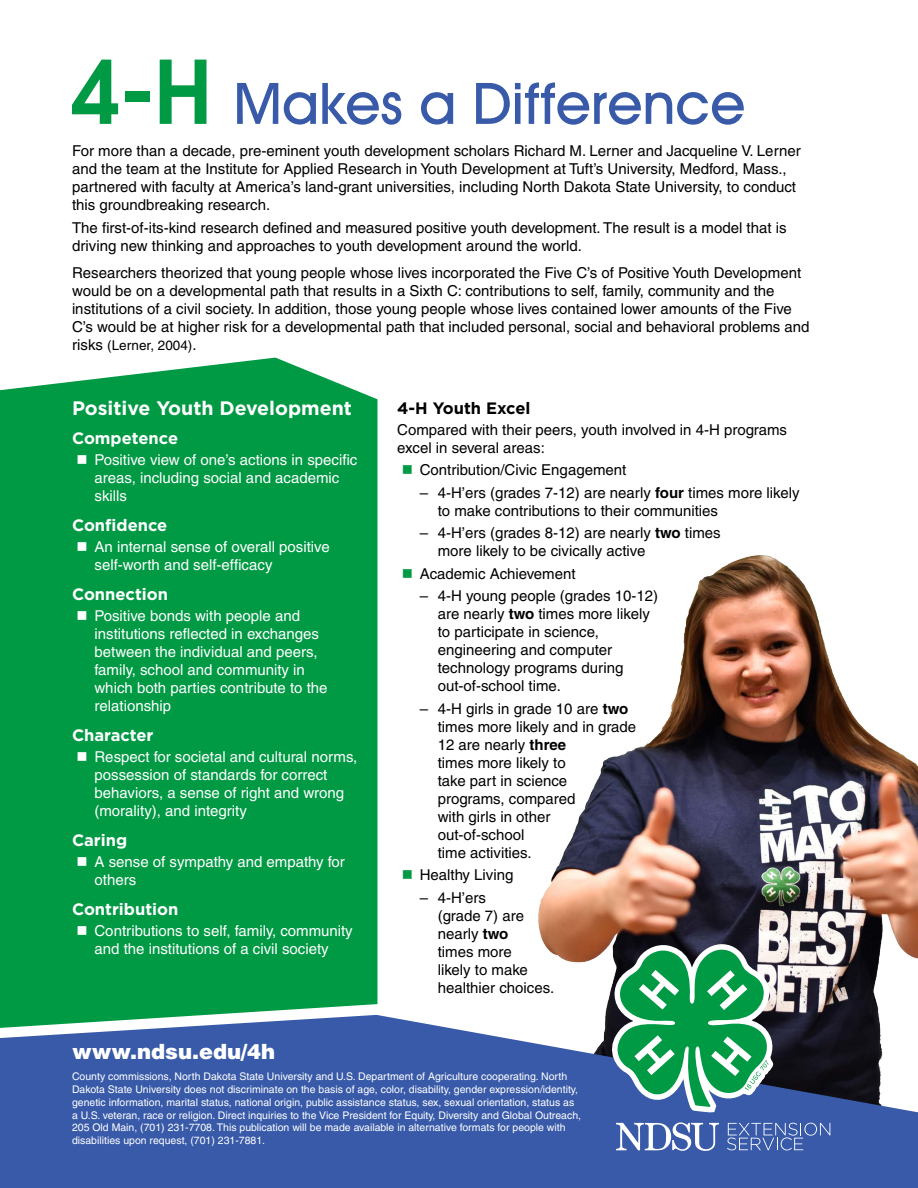
<style>
.page{position:relative;width:918px;height:1188px;background:#fff}
.page>*{position:absolute;margin:0;border:0;box-sizing:border-box;transform-origin:0 0}
.t1{font:500 57.6px "Avant Garde IT Cby BT";color:#385aa9}
.t2{font:900 21px "Helvetica";color:#fff}
.t3{font:700 19.5px "Gotham";color:#fff}
.t4{font:700 16.5px "Gotham";color:#fff}
.t5{font:700 16.5px "Gotham";color:#000}
.t6{font:15px/18px "Helvetica";color:#000}
.t7{font:15px/18px "Helvetica";color:#fff}
.t8{font:13.5px "Helvetica";color:#000}
.t9{font:10.5px/12.8px "Helvetica";color:#fff}
.s1{font-family:"Avant Garde";font-weight:600;font-size:87px;color:#094}
.s2{font-size:15px}
.s3{color:#094}
.s4{font-weight:700}
</style>
<div class="page">
<div style="left:0;top:358px;width:377px;height:657px;background:#094"></div>
<img style="left:538px;top:555px;width:380px;height:460px">
<svg style="left:0;top:1015px;width:918px;height:173px;background:#4563a5"></svg>
<svg style="left:611px;top:943px;width:162px;height:171px"></svg>
<svg style="left:616px;top:1122px;width:103px;height:29px"></svg>
<svg style="left:727px;top:1123px;width:103px;height:27px;background:#5673b6"></svg>
<h1 class="t1" style="left:72px;top:68px;width:675px"><span class="s1">4-H</span> Makes a Difference</h1>
<p class="t6" style="left:72px;top:142px;width:730px">For more than a decade, pre-eminent youth development scholars Richard M. Lerner and Jacqueline V. Lerner and the team at the Institute for Applied Research in Youth Development at Tuft’s University, Medford, Mass., partnered with faculty at America’s land-grant universities, including North Dakota State University, to conduct this groundbreaking research.</p>
<p class="t6" style="left:72px;top:218px;width:716px">The first-of-its-kind research defined and measured positive youth development. The result is a model that is driving new thinking and approaches to youth development around the world.</p>
<p class="t6" style="left:72px;top:263px;width:739px">Researchers theorized that young people whose lives incorporated the Five C’s of Positive Youth Development would be on a developmental path that results in a Sixth C: contributions to self, family, community and the institutions of a civil society. In addition, those young people whose lives contained lower amounts of the Five C’s would be at higher risk for a developmental path that included personal, social and behavioral problems and</p>
<p class="t8" style="left:72px;top:337px;width:126px"><span class="s2">risks</span> (Lerner, 2004)<span class="s2">.</span></p>
<h3 class="t3" style="left:72px;top:396px;width:281px">Positive Youth Development</h3>
<p class="t4" style="left:72px;top:427px;width:108px">Competence</p>
<p class="t7" style="left:94px;top:451px;width:264px;text-indent:-18px">■ Positive view of one’s actions in specific areas, including social and academic skills</p>
<p class="t4" style="left:72px;top:514px;width:97px">Confidence</p>
<p class="t7" style="left:94px;top:538px;width:237px;text-indent:-18px">■ An internal sense of overall positive self-worth and self-efficacy</p>
<p class="t4" style="left:72px;top:583px;width:98px">Connection</p>
<p class="t7" style="left:94px;top:607px;width:235px;text-indent:-18px">■ Positive bonds with people and institutions reflected in exchanges between the individual and peers, family, school and community in which both parties contribute to the relationship</p>
<p class="t4" style="left:72px;top:724px;width:83px">Character</p>
<p class="t7" style="left:94px;top:748px;width:264px;text-indent:-18px">■ Respect for societal and cultural norms, possession of standards for correct behaviors, a sense of right and wrong (morality), and integrity</p>
<p class="t4" style="left:72px;top:829px;width:57px">Caring</p>
<p class="t7" style="left:94px;top:853px;width:252px;text-indent:-18px">■ A sense of sympathy and empathy for others</p>
<p class="t4" style="left:72px;top:898px;width:108px">Contribution</p>
<p class="t7" style="left:76px;top:922px;width:278px;text-align:center">■ Contributions to self, family, community and the institutions of a civil society</p>
<p class="t5" style="left:397px;top:397px;width:135px">4-H Youth Excel</p>
<p class="t6" style="left:397px;top:420px;width:391px">Compared with their peers, youth involved in 4-H programs excel in several areas:</p>
<p class="t6" style="left:402px;top:461px;width:226px"><span class="s3">■</span> Contribution/Civic Engagement</p>
<p class="t6" style="left:438px;top:483px;width:363px;text-indent:-18px">– 4-H’ers (grades 7-12) are nearly <span class="s4">four</span> times more likely to make contributions to their communities</p>
<p class="t6" style="left:438px;top:524px;width:285px;text-indent:-18px">– 4-H’ers (grades 8-12) are nearly <span class="s4">two</span> times more likely to be civically active</p>
<p class="t6" style="left:402px;top:564px;width:175px"><span class="s3">■</span> Academic Achievement</p>
<p class="t6" style="left:438px;top:587px;width:222px;text-indent:-18px">– 4-H young people (grades 10-12) are nearly <span class="s4">two</span> times more likely to participate in science, engineering and computer technology programs during out-of-school time.</p>
<p class="t6" style="left:438px;top:699px;width:200px;text-indent:-18px">– 4-H girls in grade 10 are <span class="s4">two </span>times more likely and in grade<br>12 are nearly <span class="s4">three<br></span>times more likely to<br>take part in science programs, compared<br>with girls in other out-of-school<br>time activities.</p>
<p class="t6" style="left:402px;top:866px;width:113px"><span class="s3">■</span> Healthy Living</p>
<p class="t6" style="left:438px;top:888px;width:118px;text-indent:-18px">– 4-H’ers<br>(grade 7) are nearly <span class="s4">two<br></span>times more<br>likely to make healthier choices.</p>
<h2 class="t2" style="left:72px;top:1037px;width:205px">www.ndsu.edu/4h</h2>
<p class="t9" style="left:72px;top:1070px;width:511px">County commissions, North Dakota State University and U.S. Department of Agriculture cooperating. North Dakota State University does not discriminate on the basis of age, color, disability, gender expression/identity, genetic information, marital status, national origin, public assistance status, sex, sexual orientation, status as a U.S. veteran, race or religion. Direct inquiries to the Vice President for Equity, Diversity and Global Outreach, 205 Old Main, (701) 231-7708. This publication will be made available in alternative formats for people with disabilities upon request, (701) 231-7881.</p>
</div>
